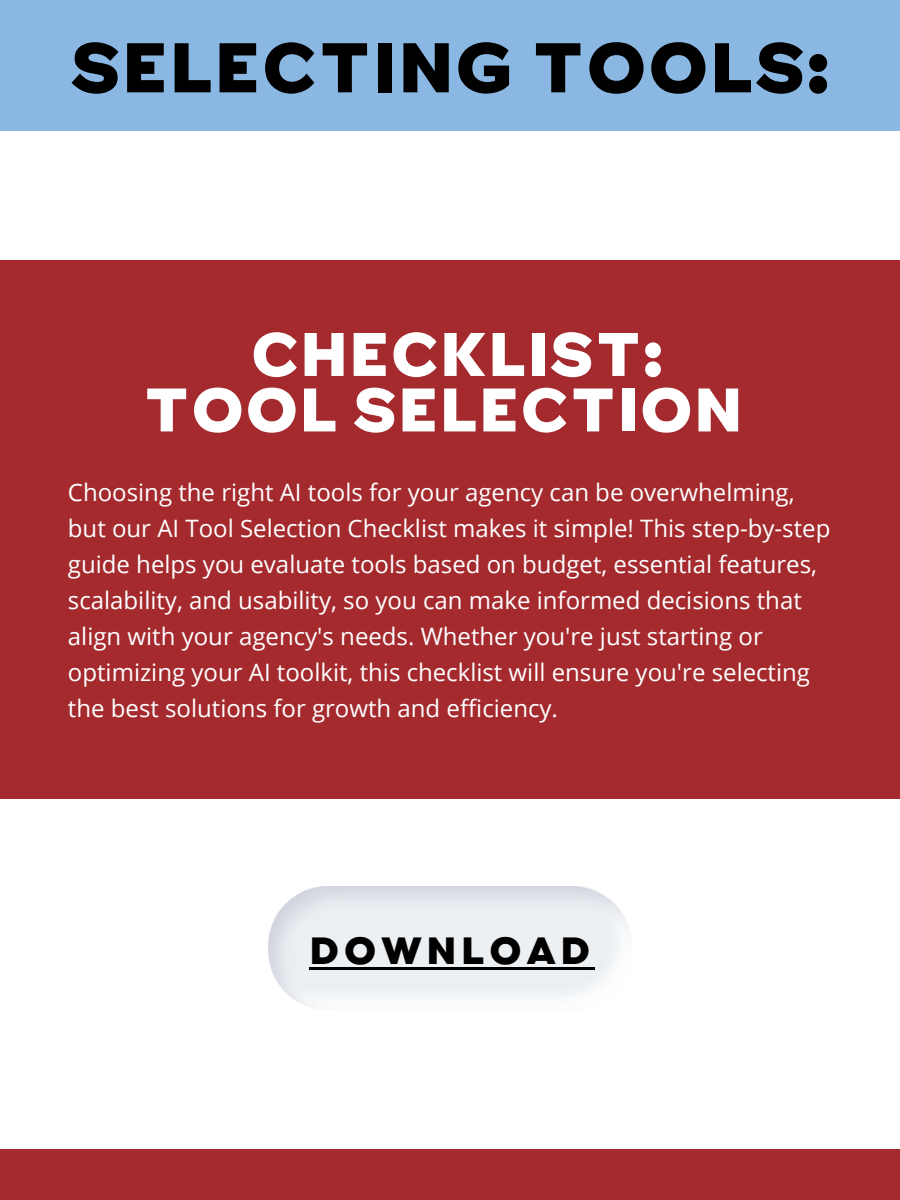
<style>
.page{position:relative;width:900px;height:1200px;background:#fff}
.page>*{position:absolute;margin:0;border:0;box-sizing:border-box;transform-origin:0 0}
.t1{font:700 64px "Capo";color:#000}
.t2{font:700 56px/55.6px "Capo";color:#fff;text-align:center}
.t3{font:700 34.6px "Capo";letter-spacing:.11em;color:#000}
.t4{font:24px/36px "Open Sans";color:#fff}
</style>
<div class="page">
<div style="left:0;top:0;width:900px;height:130px;background:#8ab8e2"></div>
<div style="left:0;top:260px;width:900px;height:539px;background:#a42a2e"></div>
<hr style="left:309px;top:967px;width:286px;height:3px;background:#000">
<div style="left:0;top:1150px;width:900px;height:50px;background:#a42a2e"></div>
<h3 class="t1" style="left:70px;top:38px;width:762px">SELECTING TOOLS:</h3>
<h2 class="t2" style="left:143px;top:329px;width:602px">CHECKLIST:<br>TOOL SELECTION</h2>
<p class="t4" style="left:68px;top:474px;width:764px">Choosing the right AI tools for your agency can be overwhelming, but our AI Tool Selection Checklist makes it simple! This step-by-step guide helps you evaluate tools based on budget, essential features, scalability, and usability, so you can make informed decisions that align with your agency's needs. Whether you're just starting or optimizing your AI toolkit, this checklist will ensure you're selecting the best solutions for growth and efficiency.</p>
<p class="t3" style="left:309px;top:935px;width:283px">DOWNLOAD</p>
</div>
